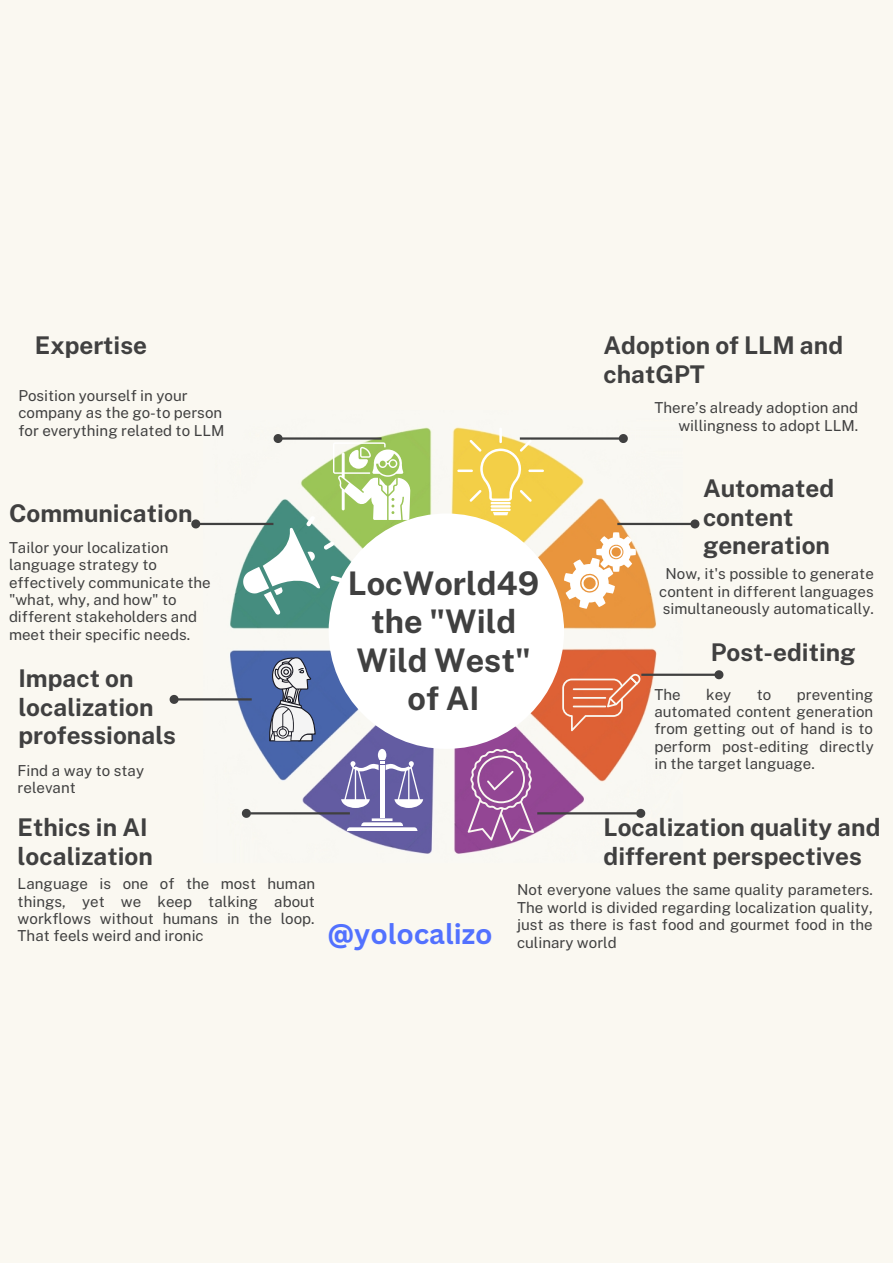
<style>
.page{position:relative;width:893px;height:1264px;background:#fff}
.page>*{position:absolute;margin:0;border:0;box-sizing:border-box;transform-origin:0 0}
.t1{font:700 32.55px/38.4px "Public Sans";color:#404040;text-align:center}
.t2{font:700 27.9px "Canva Sans";color:#5271ff}
.t3{font:700 24.45px/28.8px "Public Sans";color:#404040}
.t4{font:15.15px/17.4px "Public Sans";color:#404040}
</style>
<div class="page">
<div style="left:0;top:0;width:892px;height:1262px;background:#faf8f1"></div>
<img style="left:203px;top:427px;width:479px;height:427px">
<div style="left:328px;top:513px;width:236px;height:236px;background:#fff;border-radius:50%"></div>
<hr style="left:200px;top:523px;width:73px;height:2px;background:#404040">
<svg style="left:191px;top:519px;width:11px;height:10px"></svg>
<hr style="left:178px;top:698px;width:74px;height:2px;background:#404040">
<svg style="left:169px;top:694px;width:11px;height:10px"></svg>
<hr style="left:250px;top:812px;width:100px;height:2px;background:#404040">
<svg style="left:240px;top:807px;width:12px;height:12px"></svg>
<hr style="left:520px;top:437px;width:99px;height:2px;background:#404040">
<svg style="left:617px;top:432px;width:12px;height:13px"></svg>
<hr style="left:617px;top:523px;width:74px;height:2px;background:#404040">
<svg style="left:688px;top:519px;width:12px;height:10px"></svg>
<hr style="left:641px;top:673px;width:74px;height:3px;background:#404040">
<svg style="left:712px;top:670px;width:12px;height:10px"></svg>
<hr style="left:537px;top:812px;width:99px;height:2px;background:#404040">
<svg style="left:634px;top:807px;width:13px;height:12px"></svg>
<svg style="left:564px;top:532px;width:71px;height:76px"></svg>
<svg style="left:562px;top:674px;width:79px;height:57px;background:#e27953"></svg>
<svg style="left:467px;top:749px;width:67px;height:92px;background:#a565a4"></svg>
<hr style="left:380px;top:765px;width:4px;height:52px;background:#fff">
<svg style="left:346px;top:818px;width:71px;height:13px"></svg>
<svg style="left:341px;top:749px;width:82px;height:59px"></svg>
<svg style="left:268px;top:656px;width:48px;height:85px"></svg>
<svg style="left:243px;top:432px;width:167px;height:183px"></svg>
<hr style="left:490px;top:502px;width:20px;height:2px;background:#fff">
<hr style="left:490px;top:505px;width:20px;height:2px;background:#fff">
<hr style="left:490px;top:508px;width:20px;height:3px;background:#fff">
<svg style="left:493px;top:512px;width:15px;height:3px"></svg>
<hr style="left:499px;top:427px;width:3px;height:16px;background:#fff">
<hr style="left:528px;top:469px;width:16px;height:3px;background:#fff">
<hr style="left:457px;top:469px;width:16px;height:3px;background:#fff">
<svg style="left:469px;top:440px;width:62px;height:61px;background:#f4d562"></svg>
<p class="t3" style="left:35px;top:330px;width:114px">Expertise</p>
<p class="t3" style="left:603px;top:330px;width:241px">Adoption of LLM and chatGPT</p>
<p class="t4" style="left:18px;top:387px;width:207px">Position yourself in your company as the go-to person for everything related to LLM</p>
<p class="t4" style="left:654px;top:399px;width:205px;text-align:right">There’s already adoption and willingness to adopt LLM.</p>
<p class="t3" style="left:9px;top:498px;width:185px">Communication</p>
<p class="t4" style="left:9px;top:538px;width:203px">Tailor your localization language strategy to effectively communicate the "what, why, and how" to different stakeholders and meet their specific needs.</p>
<p class="t3" style="left:18px;top:663px;width:159px">Impact on localization professionals</p>
<p class="t4" style="left:18px;top:761px;width:128px">Find a way to stay relevant</p>
<p class="t3" style="left:18px;top:812px;width:137px">Ethics in AI localization</p>
<p class="t4" style="left:18px;top:875px;width:299px;text-align:justify">Language is one of the most human things, yet we keep talking about workflows without humans in the loop.<br>That feels weird and ironic</p>
<p class="t1" style="left:348px;top:564px;width:193px">LocWorld49 the "Wild<br>Wild West" of AI</p>
<p class="t3" style="left:703px;top:473px;width:133px">Automated content generation</p>
<p class="t4" style="left:659px;top:565px;width:216px;text-align:center">Now, it's possible to generate content in different languages simultaneously automatically.</p>
<p class="t3" style="left:710px;top:637px;width:146px">Post-editing</p>
<p class="t4" style="left:654px;top:685px;width:28px">The</p>
<p class="t4" style="left:706px;top:685px;width:27px">key</p>
<p class="t4" style="left:756px;top:685px;width:16px">to</p>
<p class="t4" style="left:654px;top:685px;width:221px;text-align:justify;text-indent:142px">preventing automated content generation from getting out of hand is to perform post-editing directly in the target language.</p>
<p class="t3" style="left:603px;top:812px;width:278px">Localization quality and different perspectives</p>
<p class="t2" style="left:327px;top:914px;width:167px">@yolocalizo</p>
<p class="t4" style="left:517px;top:881px;width:357px;text-align:justify">Not everyone values the same quality parameters.<br>The world is divided regarding localization quality, just as there is fast food and gourmet food in the</p>
<p class="t4" style="left:517px;top:933px;width:101px">culinary world</p>
</div>
